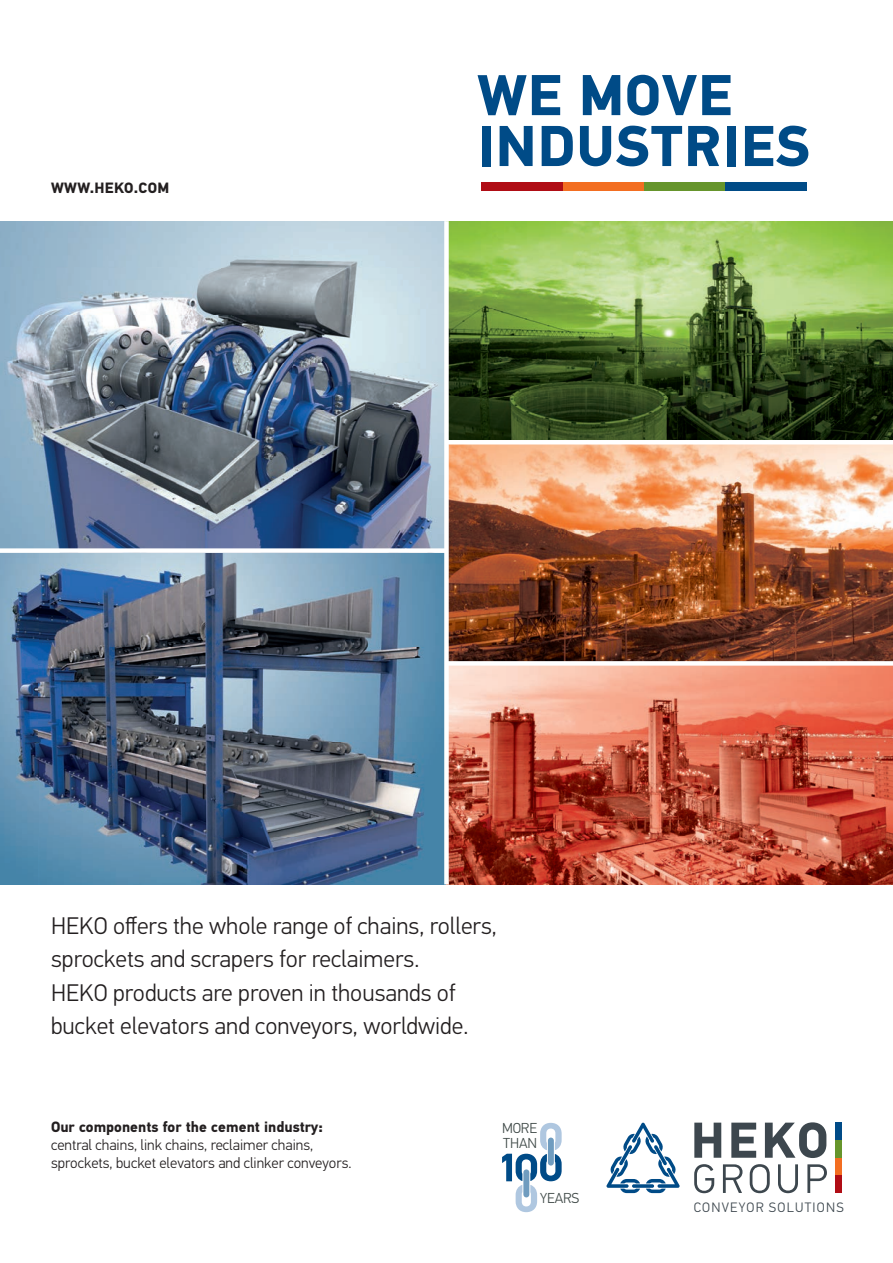
<style>
.page{position:relative;width:893px;height:1263px;background:#fff}
.page>*{position:absolute;margin:0;border:0;box-sizing:border-box;transform-origin:0 0}
.t1{font:700 57.6px/50.8px "Hella DIN Universal";letter-spacing:.02em;color:#004b87}
.t2{font:300 24px/33.5px "Hella DIN Universal";color:#231f20}
.t3{font:300 15px/18px "Hella DIN Universal";color:#231f20}
.t4{font:700 15px "Hella DIN Universal";letter-spacing:.02em;color:#231f20}
.t5{font:300 14.4px/15px "Hella DIN Universal";color:#404a48}
.t6{font:300 13.65px "Hella DIN Universal";letter-spacing:.09em;color:#3d474e}
.s1{font-weight:700}
</style>
<div class="page">
<svg style="left:694px;top:1122px;width:132px;height:36px"></svg>
<svg style="left:694px;top:1164px;width:133px;height:29px"></svg>
<div style="left:836px;top:1123px;width:6px;height:17px;background:#004b87"></div>
<div style="left:836px;top:1140px;width:6px;height:18px;background:#66952c"></div>
<div style="left:836px;top:1158px;width:6px;height:17px;background:#f36e21"></div>
<div style="left:836px;top:1175px;width:6px;height:18px;background:#b00d15"></div>
<svg style="left:606px;top:1123px;width:74px;height:70px"></svg>
<svg style="left:502px;top:1123px;width:60px;height:89px"></svg>
<img style="left:0;top:444px;width:893px;height:440px">
<img style="left:0;top:221px;width:444px;height:327px">
<svg style="left:449px;top:221px;width:444px;height:219px;background:#63803e"></svg>
<div style="left:725px;top:182px;width:81px;height:8px;background:#004b87"></div>
<div style="left:644px;top:182px;width:81px;height:8px;background:#66952c"></div>
<div style="left:562px;top:182px;width:82px;height:8px;background:#f36e21"></div>
<div style="left:481px;top:182px;width:81px;height:8px;background:#b00d15"></div>
<div style="left:0;top:548px;width:446px;height:5px;background:#fff"></div>
<div style="left:446px;top:661px;width:447px;height:5px;background:#fff"></div>
<div style="left:444px;top:221px;width:5px;height:663px;background:#fff"></div>
<p class="t4" style="left:51px;top:178px;width:120px">WWW.HEKO.COM</p>
<p class="t1" style="left:477px;top:73px;width:334px">WE MOVE<br>INDUSTRIES</p>
<p class="t2" style="left:51px;top:910px;width:447px">HEKO offers the whole range of chains, rollers, sprockets and scrapers for reclaimers.<br>HEKO products are proven in thousands of bucket elevators and conveyors, worldwide.</p>
<p class="t3" style="left:51px;top:1118px;width:302px"><span class="s1">Our components for the cement industry: </span>central chains, link chains, reclaimer chains, sprockets, bucket elevators and clinker conveyors.</p>
<p class="t5" style="left:502px;top:1122px;width:37px">MORE<br>THAN</p>
<p class="t5" style="left:540px;top:1191px;width:41px">YEARS</p>
<p class="t6" style="left:694px;top:1199px;width:152px">CONVEYOR SOLUTIONS</p>
</div>
